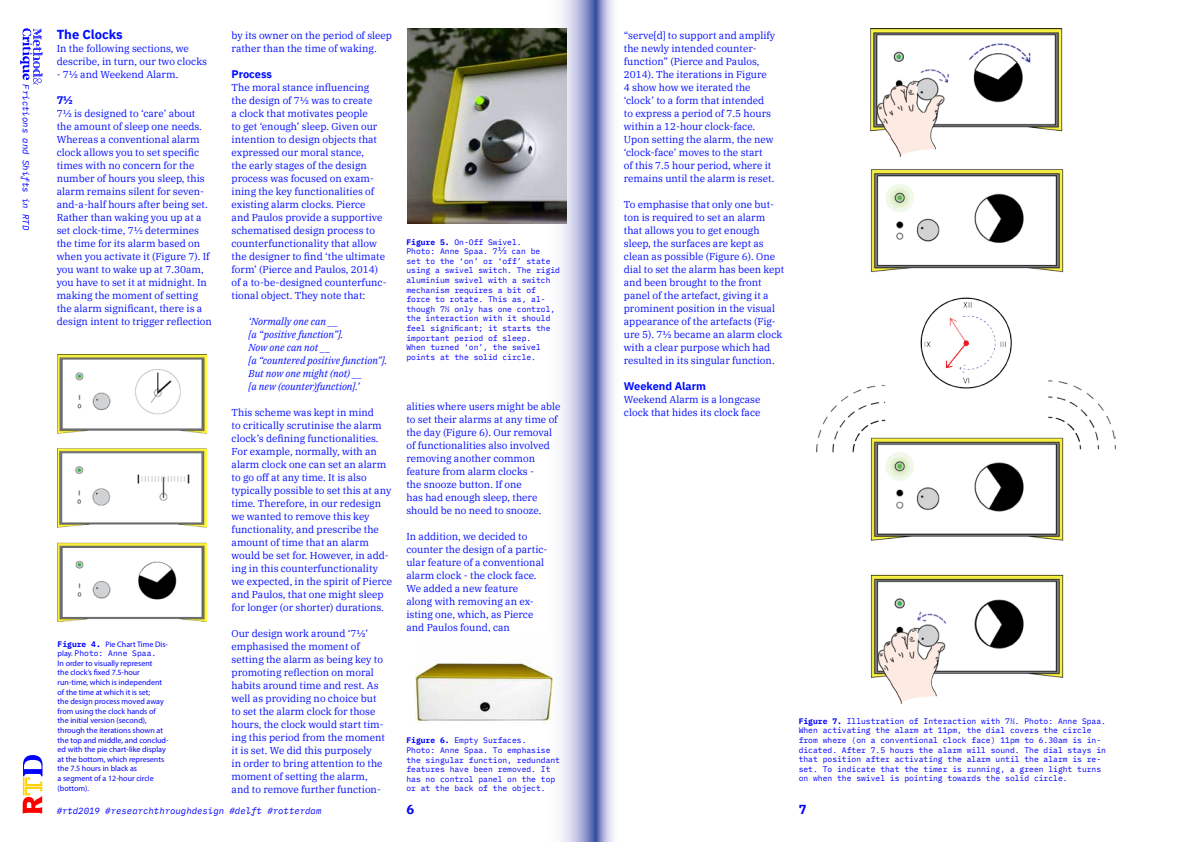
<style>
.page{position:relative;width:1191px;height:842px;background:#fff}
.page>*{position:absolute;margin:0;border:0;box-sizing:border-box;transform-origin:0 0}
.t1{font:700 13px "IBM Plex Sans";color:#000dff}
.t2{font:700 13px "IBM Plex Sans";color:#00f}
.t3{font:700 11px "IBM Plex Sans";color:#000dff}
.t4{font:10px/13px "IBM Plex Serif";color:#000dff}
.t5{font:italic 10px/13px "IBM Plex Serif";color:#000dff}
.t6{font:italic 9px "IBM Plex Mono";color:#00f}
.t7{font:8px/9.6px "IBM Plex Mono";color:#00f}
.t8{font:8px/9.6px "Myriad Pro";color:#00f}
.s1{font-family:"IBM Plex Mono";font-weight:700}
.s2{font-family:"Myriad Pro"}
.s3{font-weight:700}
.s4{font-family:"IBM Plex Serif";font-size:10px}
</style>
<div class="page">
<svg style="left:595px;top:0;width:19px;height:842px;background:#a8b0d7"></svg>
<svg style="left:561px;top:0;width:34px;height:842px;background:#b1b6db"></svg>
<svg style="left:20px;top:28px;width:23px;height:57px"></svg>
<svg style="left:23px;top:755px;width:20px;height:59px"></svg>
<img style="left:816px;top:28px;width:299px;height:675px">
<img style="left:58px;top:354px;width:148px;height:268px">
<img style="left:415px;top:659px;width:138px;height:64px">
<img style="left:407px;top:28px;width:160px;height:196px">
<p class="t6" style="left:33px;top:84px;width:147px;rotate:90deg">Frictions and Shifts in RTD</p>
<h1 class="t1" style="left:57px;top:24px;width:68px">The Clocks</h1>
<p class="t4" style="left:57px;top:41px;width:152px">In the following sections, we describe, in turn, our two clocks</p>
<p class="t4" style="left:57px;top:67px;width:123px">- 7½ and Weekend Alarm.</p>
<p class="t3" style="left:57px;top:91px;width:18px">7½</p>
<p class="t4" style="left:57px;top:106px;width:157px">7½ is designed to ‘care’ about the amount of sleep one needs.<br>Whereas a conventional alarm clock allows you to set specific times with no concern for the number of hours you sleep, this alarm remains silent for seven&shy;and-a-half hours after being set.<br>Rather than waking you up at a set clock-time, 7½ determines the time for its alarm based on when you activate it (Figure 7). If you want to wake up at 7.30am, you have to set it at midnight. In making the moment of setting the alarm significant, there is a design intent to trigger reflection</p>
<p class="t8" style="left:58px;top:639px;width:112px"><span class="s1">Figure 4.</span> Pie Chart Time Dis-</p>
<p class="t7" style="left:58px;top:648px;width:100px"><span class="s2">play.</span> Photo: Anne Spaa.</p>
<p class="t8" style="left:58px;top:658px;width:112px">In order to visually represent<br>the clock’s fixed 7.5-hour run-time, which is independent of the time at which it is set;<br>the design process moved away from using the clock hands of the initial version (second), through the iterations shown at the top and middle, and conclud&shy;ed with the pie chart-like display at the bottom, which represents the 7.5 hours in black as<br>a segment of a 12-hour circle (bottom).</p>
<p class="t4" style="left:231px;top:28px;width:162px">by its owner on the period of sleep rather than the time of waking.</p>
<p class="t3" style="left:231px;top:65px;width:42px">Process</p>
<p class="t4" style="left:231px;top:80px;width:156px">The moral stance influencing the design of 7½ was to create<br>a clock that motivates people<br>to get ‘enough’ sleep. Given our intention to design objects that expressed our moral stance,<br>the early stages of the design process was focused on exam&shy;ining the key functionalities of existing alarm clocks. Pierce<br>and Paulos provide a supportive schematised design process to counterfunctionality that allow the designer to find ‘the ultimate form’ (Pierce and Paulos, 2014) of a to-be-designed counterfunc&shy;tional object. They note that:</p>
<p class="t5" style="left:249px;top:314px;width:140px">‘Normally one can __<br>[a “positive function”].<br>Now one can not __<br>[a “countered positive function”].<br>But now one might (not) __<br>[a new (counter)function].’</p>
<p class="t4" style="left:231px;top:405px;width:162px">This scheme was kept in mind<br>to critically scrutinise the alarm clock’s defining functionalities.<br>For example, normally, with an alarm clock one can set an alarm to go off at any time. It is also typically possible to set this at any time. Therefore, in our redesign we wanted to remove this key functionality, and prescribe the amount of time that an alarm would be set for. However, in add&shy;ing in this counterfunctionality we expected, in the spirit of Pierce and Paulos, that one might sleep for longer (or shorter) durations.</p>
<p class="t4" style="left:231px;top:626px;width:155px">Our design work around ‘7½’ emphasised the moment of setting the alarm as being key to promoting reflection on moral habits around time and rest. As well as providing no choice but to set the alarm clock for those hours, the clock would start tim&shy;ing this period from the moment it is set. We did this purposely<br>in order to bring attention to the moment of setting the alarm, and to remove further function-</p>
<p class="t7" style="left:406px;top:236px;width:155px"><span class="s3">Figure 5.</span> On-Off Swivel.<br>Photo: Anne Spaa. 7<span class="s4">½</span> can be<br>set to the ‘on’ or ‘off’ state using a swivel switch. The rigid aluminium swivel with a switch mechanism requires a bit of force to rotate. This as, al&shy;though 7½ only has one control, the interaction with it should feel significant; it starts the important period of sleep.<br>When turned ‘on’, the swivel points at the solid circle.</p>
<p class="t4" style="left:406px;top:399px;width:156px">alities where users might be able to set their alarms at any time of the day (Figure 6). Our removal of functionalities also involved removing another common feature from alarm clocks -<br>the snooze button. If one<br>has had enough sleep, there should be no need to snooze.</p>
<p class="t4" style="left:406px;top:529px;width:142px">In addition, we decided to counter the design of a partic&shy;ular feature of a conventional alarm clock - the clock face.<br>We added a new feature<br>along with removing an ex&shy;isting one, which, as Pierce and Paulos found, can</p>
<p class="t7" style="left:406px;top:735px;width:155px"><span class="s3">Figure 6.</span> Empty Surfaces.<br>Photo: Anne Spaa. To emphasise the singular function, redundant features have been removed. It has no control panel on the top or at the back of the object.</p>
<p class="t4" style="left:624px;top:28px;width:153px">“serve[d] to support and amplify the newly intended counter&shy;function” (Pierce and Paulos,<br>2014). The iterations in Figure<br>4 show how we iterated the ‘clock’ to a form that intended to express a period of 7.5 hours within a 12-hour clock-face.<br>Upon setting the alarm, the new ‘clock-face’ moves to the start<br>of this 7.5 hour period, where it remains until the alarm is reset.</p>
<p class="t4" style="left:624px;top:197px;width:162px">To emphasise that only one but&shy;ton is required to set an alarm that allows you to get enough sleep, the surfaces are kept as clean as possible (Figure 6). One dial to set the alarm has been kept and been brought to the front panel of the artefact, giving it a prominent position in the visual appearance of the artefacts (Fig&shy;ure 5). 7½ became an alarm clock with a clear purpose which had resulted in its singular function.</p>
<p class="t3" style="left:624px;top:377px;width:84px">Weekend Alarm</p>
<p class="t4" style="left:624px;top:392px;width:138px">Weekend Alarm is a longcase clock that hides its clock face</p>
<p class="t7" style="left:798px;top:715px;width:309px"><span class="s3">Figure 7.</span> Illustration of Interaction with 7½. Photo: Anne Spaa.<br>When activating the alarm at 11pm, the dial covers the circle from where (on a conventional clock face) 11pm to 6.30am is in&shy;dicated. After 7.5 hours the alarm will sound. The dial stays in that position after activating the alarm until the alarm is re&shy;set. To indicate that the timer is running, a green light turns on when the swivel is pointing towards the solid circle.</p>
<p class="t6" style="left:57px;top:803px;width:266px">#rtd2019 #researchthroughdesign #delft #rotterdam</p>
<h1 class="t2" style="left:406px;top:799px;width:9px">6</h1>
<h1 class="t2" style="left:798px;top:799px;width:9px">7</h1>
</div>
